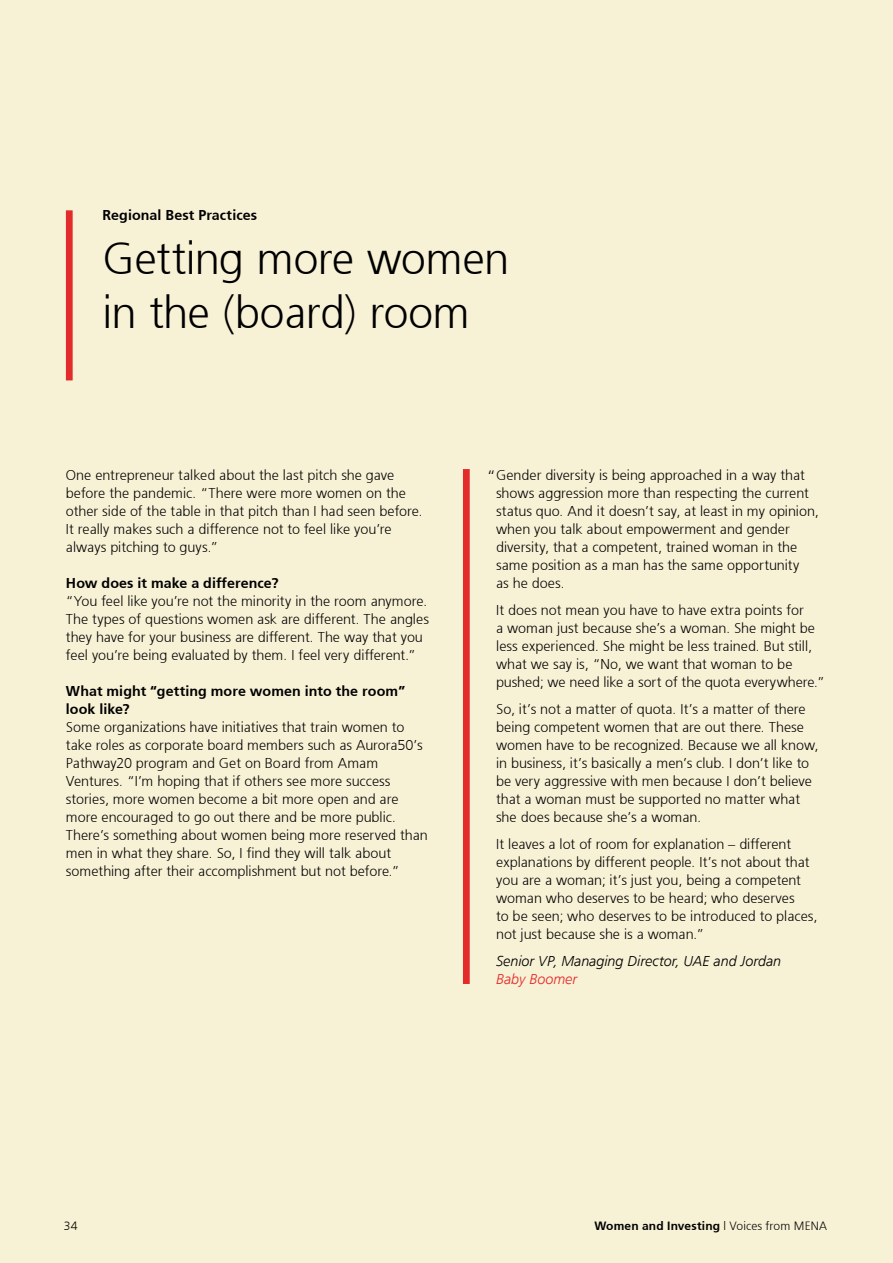
<style>
.page{position:relative;width:893px;height:1263px;background:#f7f1d5}
.page>*{position:absolute;margin:0;border:0;box-sizing:border-box;transform-origin:0 0}
.UBS_Infoline_30{font:300 45px/54px "Frutiger 45";letter-spacing:-.015em;color:#000}
.t1{font:300 16.5px "Frutiger 45";color:#000}
.UBS_Copy_text_9_5_grid{font:300 14.25px/18px "Frutiger 45";color:#000}
.UBS_Copy_text_9_5_grid-2{font:300 14.25px/18px "Frutiger 45";letter-spacing:.005em;color:#000}
.UBS_Copy_text_9_5_grid-3{font:italic 300 14.25px "Frutiger 45";letter-spacing:.005em;color:#000}
.UBS_Copy_text_9_5{font:300 14.25px "Frutiger 45";letter-spacing:.005em;color:#000}
.UBS_Copy_text_9_5_grid-4{font:italic 300 14.25px "Frutiger 45";letter-spacing:.005em;color:#e42b2b}
.t2{font:300 12px "Frutiger 45";letter-spacing:.015em;color:#000}
.t3{font:300 12px "Frutiger 45";color:#000}
.s1{font-style:inherit}
</style>
<div class="page">
<div style="left:463px;top:469px;width:7px;height:515px;background:#e42b2b"></div>
<div style="left:66px;top:210px;width:7px;height:170px;background:#e42b2b"></div>
<p class="UBS_Copy_text_9_5" style="left:102px;top:207px;width:156px">Regional Best Practices</p>
<p class="UBS_Infoline_30" style="left:102px;top:231px;width:408px">Getting more women in the (board) room</p>
<p class="UBS_Copy_text_9_5_grid" style="left:66px;top:466px;width:358px">One entrepreneur talked about the last pitch she gave before the pandemic. “There were more women on the other side of the table in that pitch than I had seen before.<br>It really makes such a difference not to feel like you’re always pitching to guys.”</p>
<p class="UBS_Copy_text_9_5_grid-2" style="left:66px;top:574px;width:214px">How does it make a difference?</p>
<p class="UBS_Copy_text_9_5_grid" style="left:66px;top:592px;width:364px">“You feel like you’re not the minority in the room anymore.<br>The types of questions women ask are different. The angles they have for your business are different. The way that you feel you’re being evaluated by them. I feel very different.”</p>
<p class="UBS_Copy_text_9_5_grid-2" style="left:66px;top:682px;width:341px">What might “getting more women into the room” look like?</p>
<p class="UBS_Copy_text_9_5_grid" style="left:66px;top:718px;width:363px">Some organizations have initiatives that train women to take roles as corporate board members such as Aurora50’s Pathway20 program and Get on Board from Amam Ventures. “I’m hoping that if others see more success stories, more women become a bit more open and are more encouraged to go out there and be more public.<br>There’s something about women being more reserved than men in what they share. So, I find they will talk about something after their accomplishment but not before.”</p>
<p class="t1" style="left:487px;top:466px;width:11px">“</p>
<p class="UBS_Copy_text_9_5_grid" style="left:496px;top:466px;width:324px">Gender diversity is being approached in a way that shows aggression more than respecting the current status quo. And it doesn’t say, at least in my opinion, when you talk about empowerment and gender diversity, that a competent, trained woman in the same position as a man has the same opportunity<br>as he does.</p>
<p class="UBS_Copy_text_9_5_grid" style="left:496px;top:601px;width:330px">It does not mean you have to have extra points for<br>a woman just because she’s a woman. She might be less experienced. She might be less trained. But still, what we say is, “No, we want that woman to be pushed; we need like a sort of the quota everywhere.”</p>
<p class="UBS_Copy_text_9_5_grid" style="left:496px;top:700px;width:324px">So, it’s not a matter of quota. It’s a matter of there being competent women that are out there. These women have to be recognized. Because we all know, in business, it’s basically a men’s club. I don’t like to be very aggressive with men because I don’t believe that a woman must be supported no matter what she does because she’s a woman.</p>
<p class="UBS_Copy_text_9_5_grid" style="left:496px;top:835px;width:323px">It leaves a lot of room for explanation – different explanations by different people. It’s not about that you are a woman; it’s just you, being a competent woman who deserves to be heard; who deserves<br>to be seen; who deserves to be introduced to places, not just because she is a woman.”</p>
<p class="UBS_Copy_text_9_5_grid-3" style="left:496px;top:953px;width:286px">Senior VP, Managing Director, UAE and Jordan</p>
<p class="UBS_Copy_text_9_5_grid-4" style="left:496px;top:971px;width:83px">Baby Boomer</p>
<p class="t3" style="left:64px;top:1219px;width:15px">34</p>
<p class="t2" style="left:594px;top:1218px;width:234px">Women and Investing <span class="s1">| Voices from MENA</span></p>
</div>
